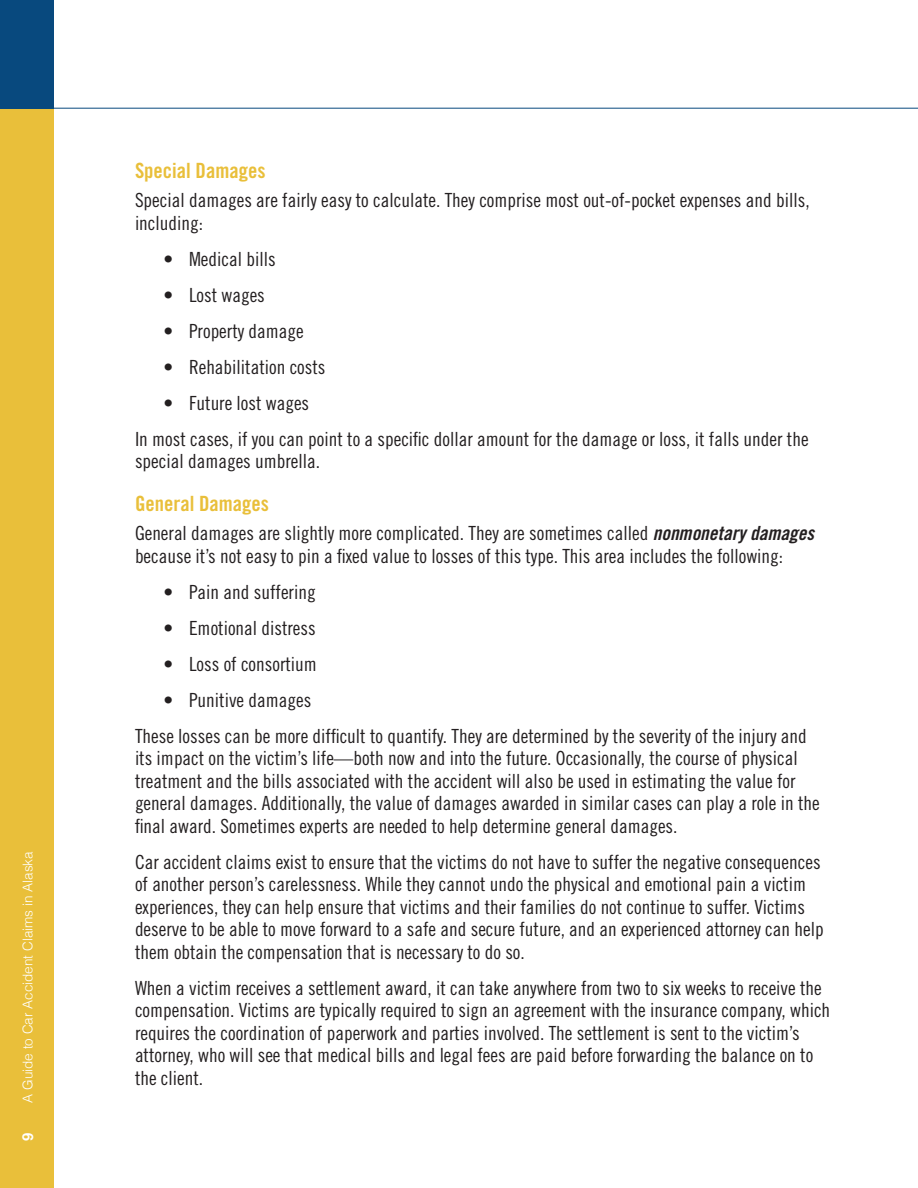
<style>
.page{position:relative;width:918px;height:1188px;background:#fff}
.page>*{position:absolute;margin:0;border:0;box-sizing:border-box;transform-origin:0 0}
.Main_Text{font:21px "Trade Gothic Bold Cond Twenty";color:#e9bf3a}
.Main_Text-2{font:19.5px/22.5px "Trade Gothic Cond Eighteen";color:#231f20}
.t1{font:700 15px "Helvetica";color:#fff}
.t2{font:300 13.5px "Helvetica";color:#fff}
.s1{font-family:"Trade Gothic Bold Cond Twenty Obl"}
</style>
<div class="page">
<div style="left:0;top:108px;width:54px;height:1080px;background:#e9bf3a"></div>
<div style="left:0;top:0;width:54px;height:108px;background:#08497e"></div>
<hr style="left:0;top:108px;width:918px;height:1px;background:#08497e">
<p class="t2" style="left:16px;top:1103px;width:253px;rotate:-90deg">A Guide to Car Accident Claims in Alaska</p>
<p class="t1" style="left:16px;top:1141px;width:10px;rotate:-90deg">9</p>
<p class="Main_Text" style="left:135px;top:158px;width:132px">Special Damages</p>
<p class="Main_Text-2" style="left:135px;top:189px;width:676px">Special damages are fairly easy to calculate. They comprise most out-of-pocket expenses and bills, including:</p>
<p class="Main_Text-2" style="left:164px;top:247px;width:114px">• Medical bills</p>
<p class="Main_Text-2" style="left:164px;top:283px;width:103px">• Lost wages</p>
<p class="Main_Text-2" style="left:164px;top:319px;width:142px">• Property damage</p>
<p class="Main_Text-2" style="left:164px;top:355px;width:163px">• Rehabilitation costs</p>
<p class="Main_Text-2" style="left:164px;top:391px;width:147px">• Future lost wages</p>
<p class="Main_Text-2" style="left:135px;top:427px;width:675px">In most cases, if you can point to a specific dollar amount for the damage or loss, it falls under the special damages umbrella.</p>
<p class="Main_Text" style="left:135px;top:491px;width:136px">General Damages</p>
<p class="Main_Text-2" style="left:135px;top:522px;width:681px">General damages are slightly more complicated. They are sometimes called <span class="s1">nonmonetary damages </span>because it’s not easy to pin a fixed value to losses of this type. This area includes the following:</p>
<p class="Main_Text-2" style="left:164px;top:580px;width:154px">• Pain and suffering</p>
<p class="Main_Text-2" style="left:164px;top:616px;width:154px">• Emotional distress</p>
<p class="Main_Text-2" style="left:164px;top:652px;width:155px">• Loss of consortium</p>
<p class="Main_Text-2" style="left:164px;top:688px;width:149px">• Punitive damages</p>
<p class="Main_Text-2" style="left:135px;top:724px;width:686px">These losses can be more difficult to quantify. They are determined by the severity of the injury and its impact on the victim’s life—both now and into the future. Occasionally, the course of physical treatment and the bills associated with the accident will also be used in estimating the value for general damages. Additionally, the value of damages awarded in similar cases can play a role in the final award. Sometimes experts are needed to help determine general damages.</p>
<p class="Main_Text-2" style="left:135px;top:850px;width:690px">Car accident claims exist to ensure that the victims do not have to suffer the negative consequences of another person’s carelessness. While they cannot undo the physical and emotional pain a victim experiences, they can help ensure that victims and their families do not continue to suffer. Victims deserve to be able to move forward to a safe and secure future, and an experienced attorney can help them obtain the compensation that is necessary to do so.</p>
<p class="Main_Text-2" style="left:135px;top:976px;width:697px">When a victim receives a settlement award, it can take anywhere from two to six weeks to receive the compensation. Victims are typically required to sign an agreement with the insurance company, which requires the coordination of paperwork and parties involved. The settlement is sent to the victim’s attorney, who will see that medical bills and legal fees are paid before forwarding the balance on to the client.</p>
</div>
